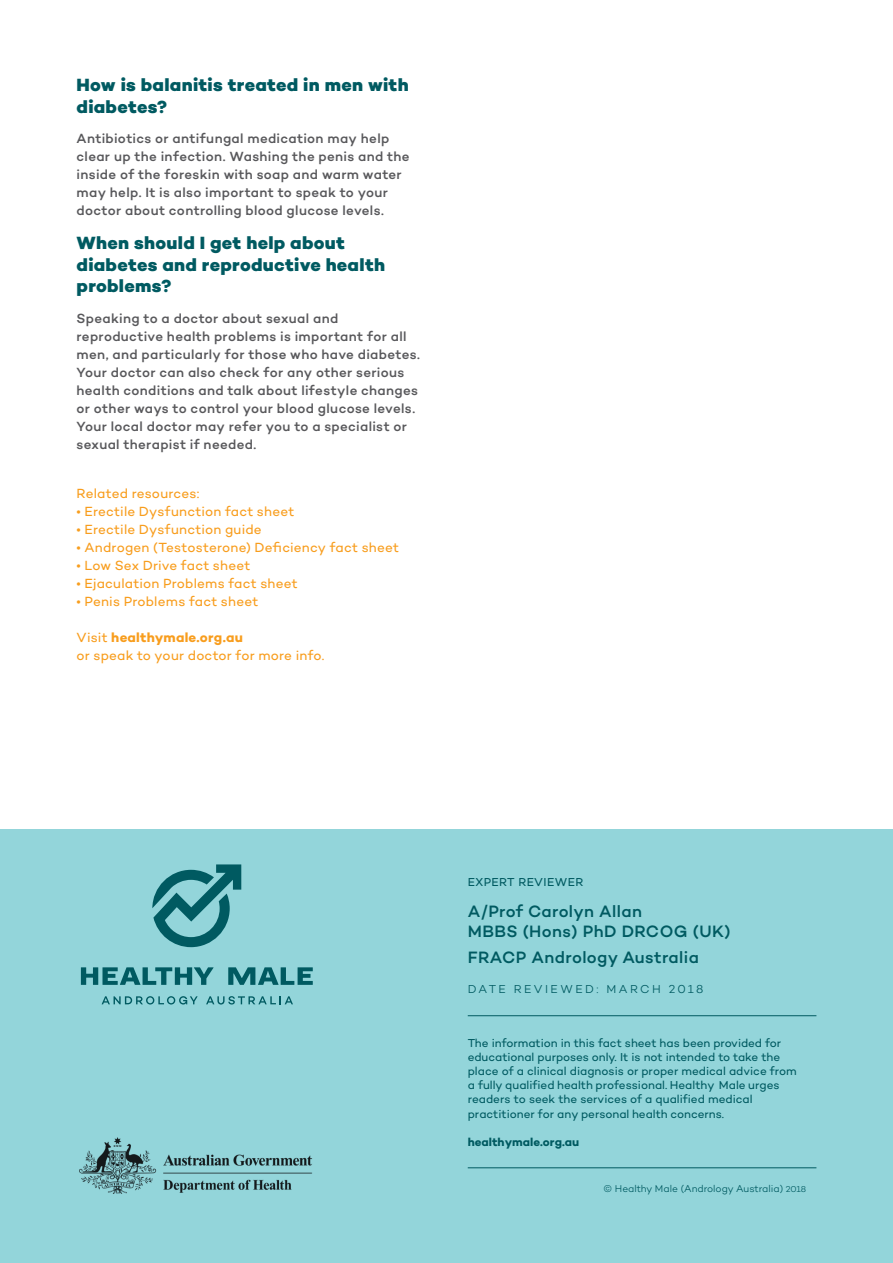
<style>
.page{position:relative;width:893px;height:1263px;background:#fff}
.page>*{position:absolute;margin:0;border:0;box-sizing:border-box;transform-origin:0 0}
.t1{font:800 18px/21.6px "Campton";letter-spacing:.015em;color:#005a61}
.t2{font:500 16.8px/20.1px "Campton";letter-spacing:.025em;color:#005a61}
.t3{font:500 13.5px/18px "Campton";letter-spacing:.025em;color:#58585b}
.t4{font:13.5px/18px "Campton";letter-spacing:.015em;color:#f89d1d}
.t5{font:11.7px/14.1px "Campton";color:#005a61}
.t6{font:300 11.7px "Campton";letter-spacing:.2em;color:#005a61}
.t7{font:700 11.7px "Campton";color:#005a61}
.t8{font:11.7px "Campton";letter-spacing:.035em;color:#005a61}
.t9{font:300 10.05px "Campton";color:#005a61}
.s1{font-weight:700}
.s2{font-size:8.7px}
</style>
<div class="page">
<div style="left:0;top:829px;width:893px;height:434px;background:#93d5da"></div>
<img style="left:79px;top:1137px;width:234px;height:57px">
<hr style="left:468px;top:1167px;width:348px;height:1px;background:#005a61">
<hr style="left:468px;top:1015px;width:348px;height:1px;background:#005a61">
<svg style="left:102px;top:996px;width:96px;height:8px"></svg>
<svg style="left:206px;top:996px;width:87px;height:8px"></svg>
<svg style="left:81px;top:967px;width:133px;height:18px"></svg>
<svg style="left:228px;top:967px;width:85px;height:18px"></svg>
<svg style="left:152px;top:864px;width:89px;height:83px"></svg>
<h1 class="t1" style="left:77px;top:74px;width:334px">How is balanitis treated in men with diabetes?</h1>
<p class="t3" style="left:77px;top:129px;width:335px">Antibiotics or antifungal medication may help clear up the infection. Washing the penis and the inside of the foreskin with soap and warm water may help. It is also important to speak to your doctor about controlling blood glucose levels.</p>
<h1 class="t1" style="left:77px;top:232px;width:310px">When should I get help about diabetes and reproductive health problems?</h1>
<p class="t3" style="left:77px;top:309px;width:345px">Speaking to a doctor about sexual and reproductive health problems is important for all men, and particularly for those who have diabetes.<br>Your doctor can also check for any other serious health conditions and talk about lifestyle changes or other ways to control your blood glucose levels.<br>Your local doctor may refer you to a specialist or sexual therapist if needed.</p>
<p class="t4" style="left:77px;top:484px;width:124px">Related resources:</p>
<p class="t4" style="left:77px;top:502px;width:219px">• Erectile Dysfunction fact sheet</p>
<p class="t4" style="left:77px;top:520px;width:187px">• Erectile Dysfunction guide</p>
<p class="t4" style="left:77px;top:538px;width:324px">• Androgen (Testosterone) Deficiency fact sheet</p>
<p class="t4" style="left:77px;top:556px;width:175px">• Low Sex Drive fact sheet</p>
<p class="t4" style="left:77px;top:574px;width:223px">• Ejaculation Problems fact sheet</p>
<p class="t4" style="left:77px;top:592px;width:183px">• Penis Problems fact sheet</p>
<p class="t4" style="left:77px;top:628px;width:249px">Visit <span class="s1">healthymale.org.au<br></span>or speak to your doctor for more info.</p>
<p class="t8" style="left:468px;top:875px;width:117px">EXPERT REVIEWER</p>
<p class="t2" style="left:468px;top:901px;width:264px">A/Prof Carolyn Allan<br>MBBS (Hons) PhD DRCOG (UK)</p>
<p class="t2" style="left:468px;top:946px;width:233px">FRACP Andrology Australia</p>
<p class="t6" style="left:468px;top:981px;width:237px">DATE REVIEWED: MARCH 2018</p>
<p class="t5" style="left:468px;top:1036px;width:331px">The information in this fact sheet has been provided for educational purposes only. It is not intended to take the place of a clinical diagnosis or proper medical advice from a fully qualified health professional. Healthy Male urges readers to seek the services of a qualified medical practitioner for any personal health concerns.</p>
<p class="t7" style="left:468px;top:1134px;width:113px">healthymale.org.au</p>
<p class="t9" style="left:603px;top:1183px;width:204px">© Healthy Male (Andrology Australia) <span class="s2">2018</span></p>
</div>
